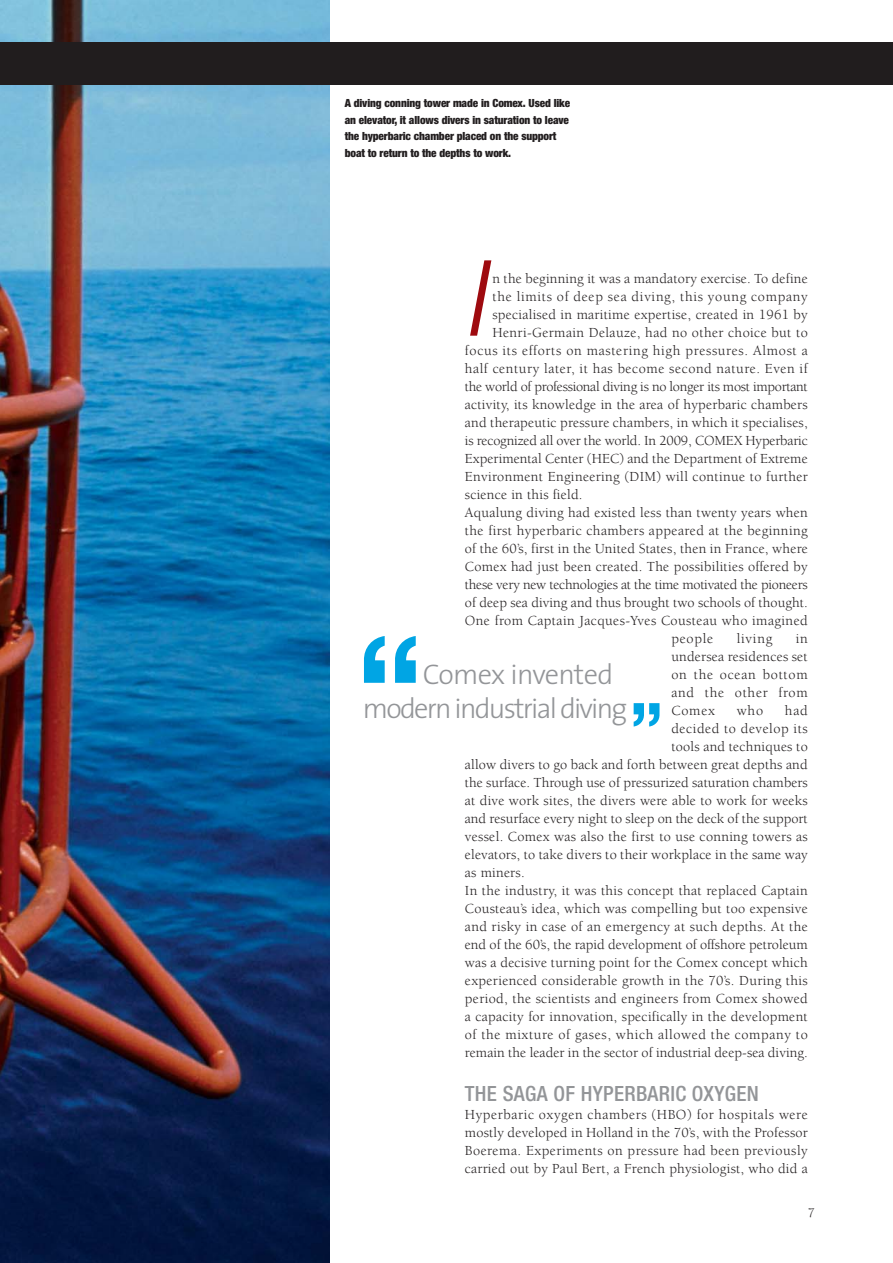
<style>
.page{position:relative;width:893px;height:1263px;background:#fff}
.page>*{position:absolute;margin:0;border:0;box-sizing:border-box;transform-origin:0 0}
.t1{font:700 145.8px "Helvetica Neue";color:#00a5e4}
.t2{font:italic 300 111.6px "The Sans";color:#9e0a0f}
.t3{font:700 72.9px "Helvetica Neue";color:#00a5e4}
.t4{font:300 28.5px "The Sans";letter-spacing:-.06em;color:#939598}
.t5{font:300 28.5px "The Sans";letter-spacing:-.025em;color:#939598}
.t6{font:500 condensed 21px "Helvetica Neue";letter-spacing:.015em;color:#939598}
.t7{font:14.25px/18px "Berkeley";letter-spacing:.015em;color:#231f20;text-align:justify}
.t8{font:14.25px "Berkeley";letter-spacing:.04em;color:#231f20}
.t9{font:14.25px "Berkeley";letter-spacing:.045em;color:#231f20}
.t10{font:14.25px "Berkeley";letter-spacing:-.02em;color:#231f20}
.t11{font:14.25px "Berkeley";letter-spacing:-.015em;color:#231f20}
.t12{font:14.25px "Berkeley";letter-spacing:-.01em;color:#231f20}
.t13{font:14.25px "Berkeley";letter-spacing:.035em;color:#231f20}
.t14{font:13.5px "Berkeley";color:#231f20}
.t15{font:900 condensed 11.25px/16.5px "Helvetica Neue";letter-spacing:-.01em;color:#231f20}
</style>
<div class="page">
<img style="left:0;top:0;width:330px;height:1263px">
<div style="left:0;top:43px;width:893px;height:42px;background:#211d1e"></div>
<p class="t15" style="left:345px;top:96px;width:227px">A diving conning tower made in Comex. Used like an elevator, it allows divers in saturation to leave the hyperbaric chamber placed on the support boat to return to the depths to work.</p>
<h2 class="t2" style="left:465px;top:255px;width:29px">I</h2>
<p class="t7" style="left:492px;top:271px;width:317px">n the beginning it was a mandatory exercise. To define</p>
<p class="t9" style="left:492px;top:291px;width:317px">the limits of deep sea diving, this young company</p>
<p class="t7" style="left:492px;top:307px;width:317px">specialised in maritime expertise, created in 1961 by</p>
<p class="t7" style="left:492px;top:325px;width:317px">Henri-Germain Delauze, had no other choice but to</p>
<p class="t9" style="left:465px;top:345px;width:344px">focus its efforts on mastering high pressures. Almost a</p>
<p class="t8" style="left:465px;top:363px;width:344px">half century later, it has become second nature. Even if</p>
<p class="t10" style="left:465px;top:381px;width:344px">the world of professional diving is no longer its most important</p>
<p class="t7" style="left:465px;top:397px;width:344px">activity, its knowledge in the area of hyperbaric chambers</p>
<p class="t7" style="left:465px;top:415px;width:344px">and therapeutic pressure chambers, in which it specialises,</p>
<p class="t12" style="left:465px;top:435px;width:344px">is recognized all over the world. In 2009, COMEX Hyperbaric</p>
<p class="t7" style="left:465px;top:451px;width:344px">Experimental Center (HEC) and the Department of Extreme</p>
<p class="t7" style="left:465px;top:469px;width:344px">Environment Engineering (DIM) will continue to further</p>
<p class="t7" style="left:465px;top:487px;width:119px">science in this field.</p>
<p class="t7" style="left:465px;top:505px;width:344px">Aqualung diving had existed less than twenty years when</p>
<p class="t7" style="left:465px;top:523px;width:344px">the first hyperbaric chambers appeared at the beginning</p>
<p class="t7" style="left:465px;top:541px;width:344px">of the 60’s, first in the United States, then in France, where</p>
<p class="t7" style="left:465px;top:559px;width:344px">Comex had just been created. The possibilities offered by</p>
<p class="t11" style="left:465px;top:579px;width:344px">these very new technologies at the time motivated the pioneers</p>
<p class="t7" style="left:465px;top:595px;width:344px">of deep sea diving and thus brought two schools of thought.</p>
<p class="t7" style="left:465px;top:613px;width:344px">One from Captain Jacques-Yves Cousteau who imagined</p>
<p class="t7" style="left:671px;top:631px;width:43px">people</p>
<p class="t7" style="left:737px;top:631px;width:37px">living</p>
<p class="t7" style="left:671px;top:631px;width:138px;text-indent:124px">in undersea residences set on the ocean bottom and the other from Comex</p>
<h1 class="t1" style="left:356px;top:636px;width:69px">“</h1>
<h3 class="t4" style="left:363px;top:697px;width:266px">modern industrial diving</h3>
<h3 class="t3" style="left:630px;top:703px;width:35px">”</h3>
<h3 class="t5" style="left:423px;top:663px;width:192px">Comex invented</h3>
<p class="t7" style="left:737px;top:703px;width:28px">who</p>
<p class="t7" style="left:785px;top:703px;width:24px">had</p>
<p class="t13" style="left:671px;top:723px;width:138px">decided to develop its</p>
<p class="t7" style="left:671px;top:739px;width:138px">tools and techniques to</p>
<p class="t7" style="left:465px;top:757px;width:344px">allow divers to go back and forth between great depths and</p>
<p class="t7" style="left:465px;top:775px;width:344px">the surface. Through use of pressurized saturation chambers</p>
<p class="t7" style="left:465px;top:793px;width:344px">at dive work sites, the divers were able to work for weeks</p>
<p class="t7" style="left:465px;top:811px;width:344px">and resurface every night to sleep on the deck of the support</p>
<p class="t7" style="left:465px;top:829px;width:344px">vessel. Comex was also the first to use conning towers as</p>
<p class="t7" style="left:465px;top:847px;width:344px">elevators, to take divers to their workplace in the same way</p>
<p class="t7" style="left:465px;top:865px;width:61px">as miners.</p>
<p class="t7" style="left:465px;top:883px;width:344px">In the industry, it was this concept that replaced Captain</p>
<p class="t7" style="left:465px;top:901px;width:344px">Cousteau’s idea, which was compelling but too expensive</p>
<p class="t7" style="left:465px;top:919px;width:344px">and risky in case of an emergency at such depths. At the</p>
<p class="t7" style="left:465px;top:937px;width:344px">end of the 60’s, the rapid development of offshore petroleum</p>
<p class="t7" style="left:465px;top:955px;width:344px">was a decisive turning point for the Comex concept which</p>
<p class="t7" style="left:465px;top:973px;width:344px">experienced considerable growth in the 70’s. During this</p>
<p class="t7" style="left:465px;top:991px;width:344px">period, the scientists and engineers from Comex showed</p>
<p class="t7" style="left:465px;top:1009px;width:344px">a capacity for innovation, specifically in the development</p>
<p class="t8" style="left:465px;top:1029px;width:344px">of the mixture of gases, which allowed the company to</p>
<p class="t7" style="left:465px;top:1045px;width:344px">remain the leader in the sector of industrial deep-sea diving.</p>
<h3 class="t6" style="left:465px;top:1086px;width:295px">THE SAGA OF HYPERBARIC OXYGEN</h3>
<p class="t7" style="left:465px;top:1107px;width:344px">Hyperbaric oxygen chambers (HBO) for hospitals were mostly developed in Holland in the 70’s, with the Professor Boerema. Experiments on pressure had been previously carried out by Paul Bert, a French physiologist, who did a</p>
<p class="t14" style="left:808px;top:1208px;width:9px">7</p>
</div>
